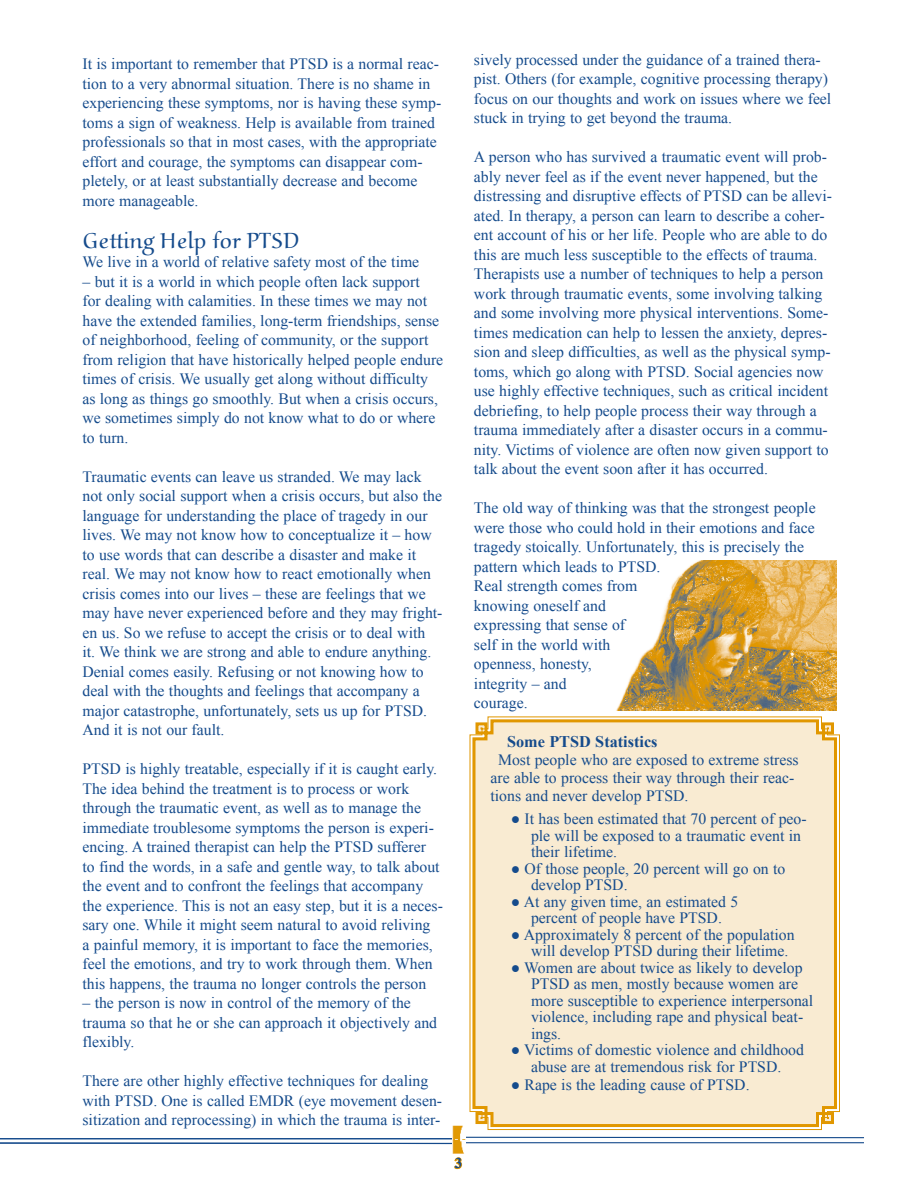
<style>
.page{position:relative;width:918px;height:1188px;background:#fff}
.page>*{position:absolute;margin:0;border:0;box-sizing:border-box;transform-origin:0 0}
.t1{font:300 22.5px "Aucoin";color:#154b8c}
.t2{font:700 16.2px "Times New Roman";color:#154b8c}
.t3{font:15.75px/19.5px "Times New Roman";color:#154b8c}
.t4{font:700 15px "Times New Roman";color:#154b8c}
</style>
<div class="page">
<img style="left:616px;top:561px;width:221px;height:149px">
<svg style="left:454px;top:1157px;width:9px;height:13px"></svg>
<hr style="left:0;top:1138px;width:454px;height:1px;background:#154b8c">
<svg style="left:0;top:1142px;width:452px;height:3px"></svg>
<hr style="left:459px;top:1137px;width:405px;height:1px;background:#154b8c">
<hr style="left:459px;top:1142px;width:405px;height:1px;background:#154b8c">
<img style="left:452px;top:1126px;width:14px;height:27px">
<div style="left:471px;top:718px;width:368px;height:411px;background:#f9ebd2"></div>
<p class="t3" style="left:82px;top:54px;width:360px">It is important to remember that PTSD is a normal reac&shy;tion to a very abnormal situation. There is no shame in experiencing these symptoms, nor is having these symp&shy;toms a sign of weakness. Help is available from trained professionals so that in most cases, with the appropriate effort and courage, the symptoms can disappear com&shy;pletely, or at least substantially decrease and become more manageable.</p>
<h1 class="t1" style="left:82px;top:227px;width:219px">Getting Help for PTSD</h1>
<p class="t3" style="left:82px;top:252px;width:338px">We live in a world of relative safety most of the time</p>
<p class="t3" style="left:82px;top:271px;width:362px">– but it is a world in which people often lack support<br>for dealing with calamities. In these times we may not have the extended families, long-term friendships, sense of neighborhood, feeling of community, or the support from religion that have historically helped people endure times of crisis. We usually get along without difficulty as long as things go smoothly. But when a crisis occurs, we sometimes simply do not know what to do or where to turn.</p>
<p class="t3" style="left:82px;top:466px;width:362px">Traumatic events can leave us stranded. We may lack not only social support when a crisis occurs, but also the language for understanding the place of tragedy in our lives. We may not know how to conceptualize it – how to use words that can describe a disaster and make it real. We may not know how to react emotionally when crisis comes into our lives – these are feelings that we may have never experienced before and they may fright&shy;en us. So we refuse to accept the crisis or to deal with<br>it. We think we are strong and able to endure anything.<br>Denial comes easily. Refusing or not knowing how to deal with the thoughts and feelings that accompany a major catastrophe, unfortunately, sets us up for PTSD.<br>And it is not our fault.</p>
<p class="t3" style="left:82px;top:759px;width:362px">PTSD is highly treatable, especially if it is caught early.<br>The idea behind the treatment is to process or work through the traumatic event, as well as to manage the immediate troublesome symptoms the person is experi&shy;encing. A trained therapist can help the PTSD sufferer<br>to find the words, in a safe and gentle way, to talk about the event and to confront the feelings that accompany the experience. This is not an easy step, but it is a neces&shy;sary one. While it might seem natural to avoid reliving<br>a painful memory, it is important to face the memories, feel the emotions, and try to work through them. When this happens, the trauma no longer controls the person</p>
<p class="t3" style="left:82px;top:993px;width:356px">– the person is now in control of the memory of the trauma so that he or she can approach it objectively and flexibly.</p>
<p class="t3" style="left:82px;top:1071px;width:361px">There are other highly effective techniques for dealing with PTSD. One is called EMDR (eye movement desen&shy;sitization and reprocessing) in which the trauma is inter-</p>
<p class="t4" style="left:455px;top:1153px;width:9px">3</p>
<p class="t3" style="left:474px;top:50px;width:359px">sively processed under the guidance of a trained thera&shy;pist. Others (for example, cognitive processing therapy) focus on our thoughts and work on issues where we feel stuck in trying to get beyond the trauma.</p>
<p class="t3" style="left:474px;top:147px;width:360px">A person who has survived a traumatic event will prob&shy;ably never feel as if the event never happened, but the distressing and disruptive effects of PTSD can be allevi&shy;ated. In therapy, a person can learn to describe a coher&shy;ent account of his or her life. People who are able to do this are much less susceptible to the effects of trauma.<br>Therapists use a number of techniques to help a person work through traumatic events, some involving talking and some involving more physical interventions. Some&shy;times medication can help to lessen the anxiety, depres&shy;sion and sleep difficulties, as well as the physical symp&shy;toms, which go along with PTSD. Social agencies now use highly effective techniques, such as critical incident debriefing, to help people process their way through a trauma immediately after a disaster occurs in a commu&shy;nity. Victims of violence are often now given support to talk about the event soon after it has occurred.</p>
<p class="t3" style="left:474px;top:498px;width:343px">The old way of thinking was that the strongest people were those who could hold in their emotions and face tragedy stoically. Unfortunately, this is precisely the pattern which leads to PTSD.<br>Real strength comes from<br>knowing oneself and<br>expressing that sense of<br>self in the world with<br>openness, honesty,<br>integrity – and<br>courage.</p>
<p class="t2" style="left:507px;top:731px;width:152px">Some PTSD Statistics</p>
<p class="t3" style="left:491px;top:751px;width:310px;line-height:18px;text-indent:7px">Most people who are exposed to extreme stress are able to process their way through their reac&shy;tions and never develop PTSD.</p>
<p class="t3" style="left:531px;top:811px;width:277px;line-height:16.5px;text-indent:-20px">● It has been estimated that 70 percent of peo&shy;ple will be exposed to a traumatic event in their lifetime.</p>
<p class="t3" style="left:531px;top:860px;width:256px;line-height:16.5px;text-indent:-20px">● Of those people, 20 percent will go on to develop PTSD.</p>
<p class="t3" style="left:511px;top:893px;width:229px;line-height:16.5px;text-align:center">● At any given time, an estimated 5 percent of people have PTSD.</p>
<p class="t3" style="left:531px;top:926px;width:265px;line-height:16.5px;text-indent:-20px">● Approximately 8 percent of the population will develop PTSD during their lifetime.</p>
<p class="t3" style="left:531px;top:959px;width:284px;line-height:16.5px;text-indent:-20px">● Women are about twice as likely to develop PTSD as men, mostly because women are more susceptible to experience interpersonal violence, including rape and physical beat&shy;ings.</p>
<p class="t3" style="left:511px;top:1042px;width:295px;line-height:16.5px;text-align:center">● Victims of domestic violence and childhood abuse are at tremendous risk for PTSD.</p>
<p class="t3" style="left:511px;top:1075px;width:240px">● Rape is the leading cause of PTSD.</p>
</div>
